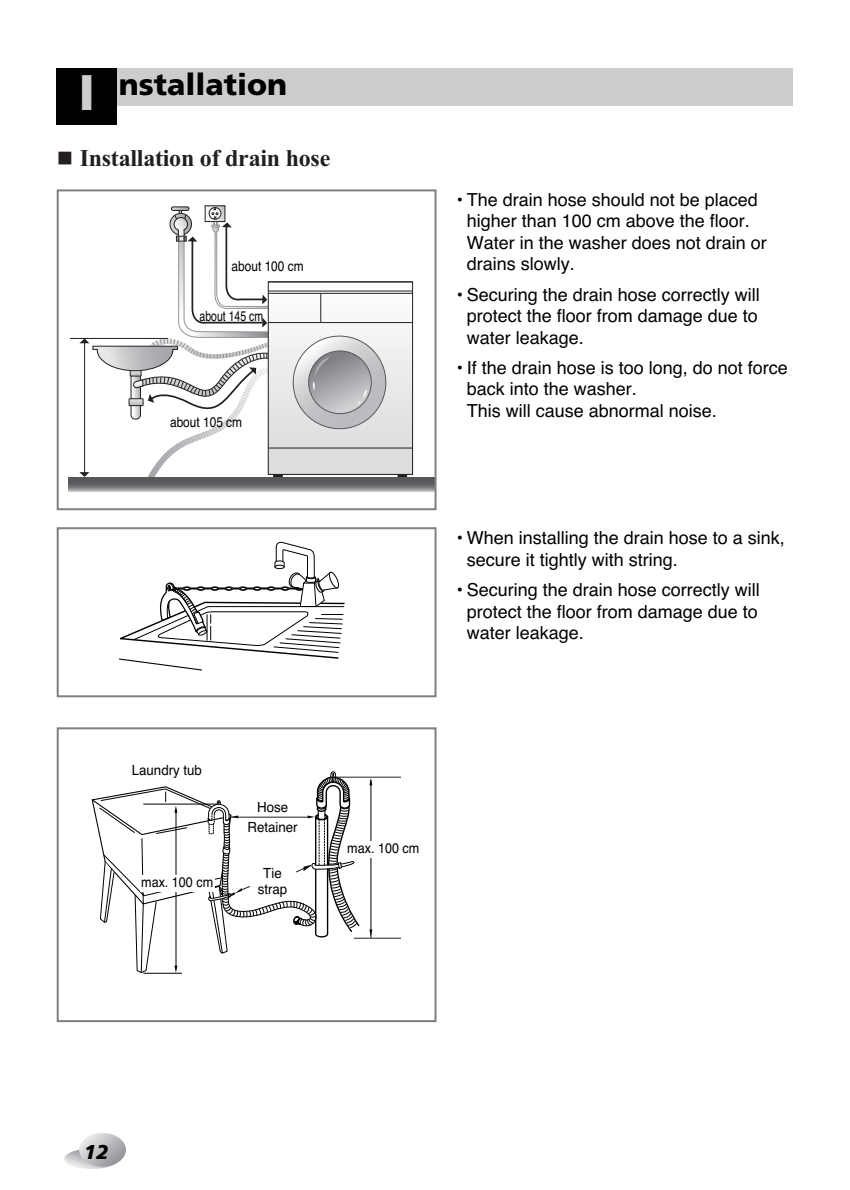
<style>
.page{position:relative;width:850px;height:1190px;background:#fff}
.page>*{position:absolute;margin:0;border:0;box-sizing:border-box;transform-origin:0 0}
.t1{font:900 50px "Frutiger";color:#ccc}
.t2{font:900 30px "Frutiger";color:#000}
.t3{font:700 24px "Times New Roman";letter-spacing:-.01em;color:#231f20}
.t4{font:italic 900 20px "Frutiger";color:#000}
.t5{font:18px/21.6px "Helvetica";color:#000}
.t6{font:14px/20px "Helvetica";color:#000;text-align:center;scale:.95 1}
.t7{font:14px "Helvetica";color:#000;scale:.85 1}
.t8{font:14px "Helvetica";color:#000;scale:.9 1}
.t9{font:14px "Helvetica";color:#000;scale:.75 1}
</style>
<div class="page">
<svg style="left:64px;top:1149px;width:55px;height:20px"></svg>
<svg style="left:79px;top:1134px;width:47px;height:33px"></svg>
<div style="left:57px;top:68px;width:736px;height:37px;background:#ccc"></div>
<div style="left:57px;top:68px;width:60px;height:57px;background:#000"></div>
<div style="left:268px;top:455px;width:145px;height:19px;background:#dcdddf"></div>
<div style="left:268px;top:281px;width:145px;height:194px;border:1px solid #231f20"></div>
<hr style="left:268px;top:281px;width:145px;height:1px;background:#231f20">
<hr style="left:269px;top:322px;width:144px;height:1px;background:#231f20">
<hr style="left:269px;top:291px;width:144px;height:1px;background:#231f20">
<hr style="left:269px;top:293px;width:144px;height:1px;background:#231f20">
<hr style="left:269px;top:448px;width:144px;height:1px;background:#231f20">
<svg style="left:398px;top:474px;width:9px;height:4px"></svg>
<svg style="left:276px;top:474px;width:7px;height:4px"></svg>
<svg style="left:320px;top:293px;width:1px;height:29px"></svg>
<hr style="left:68px;top:478px;width:367px;height:2px;background:#57585a">
<img style="left:68px;top:480px;width:366px;height:12px">
<svg style="left:293px;top:336px;width:93px;height:93px;background:#bfc0c3"></svg>
<svg style="left:70px;top:206px;width:206px;height:281px"></svg>
<hr style="left:84px;top:343px;width:1px;height:130px;background:#231f20">
<div style="left:57px;top:189px;width:380px;height:321px;border:2px solid #808080"></div>
<svg style="left:119px;top:541px;width:226px;height:130px"></svg>
<div style="left:57px;top:527px;width:380px;height:170px;border:2px solid #808080"></div>
<hr style="left:371px;top:780px;width:1px;height:157px;background:#000">
<hr style="left:143px;top:973px;width:39px;height:1px;background:#000">
<svg style="left:91px;top:771px;width:270px;height:202px"></svg>
<hr style="left:336px;top:777px;width:65px;height:1px;background:#231f20">
<hr style="left:354px;top:938px;width:47px;height:1px;background:#231f20">
<div style="left:57px;top:727px;width:380px;height:295px;border:2px solid #808080"></div>
<div style="left:140px;top:875px;width:74px;height:16px;background:#fff"></div>
<div style="left:346px;top:841px;width:75px;height:17px;background:#fff"></div>
<h1 class="t1" style="left:78px;top:72px;width:18px">I</h1>
<h2 class="t2" style="left:119px;top:72px;width:170px">nstallation</h2>
<h3 class="t3" style="left:80px;top:151px;width:252px">Installation of drain hose</h3>
<p class="t7" style="left:232px;top:261px;width:86px">about 100 cm</p>
<p class="t9" style="left:200px;top:311px;width:86px">about 145 cm</p>
<p class="t7" style="left:170px;top:417px;width:86px">about 105 cm</p>
<p class="t5" style="left:467px;top:190px;width:302px;text-indent:-11px">• The drain hose should not be placed higher than 100 cm above the floor.<br>Water in the washer does not drain or drains slowly.</p>
<p class="t5" style="left:467px;top:285px;width:294px;text-align:justify;text-indent:-11px">• Securing the drain hose correctly will protect the floor from damage due to water leakage.</p>
<p class="t5" style="left:467px;top:358px;width:323px;text-indent:-11px">• If the drain hose is too long, do not force back into the washer.<br>This will cause abnormal noise.</p>
<p class="t5" style="left:467px;top:529px;width:320px;text-indent:-11px">• When installing the drain hose to a sink, secure it tightly with string.</p>
<p class="t5" style="left:467px;top:581px;width:294px;text-align:justify;text-indent:-11px">• Securing the drain hose correctly will protect the floor from damage due to water leakage.</p>
<p class="t6" style="left:132px;top:761px;width:75px">Laundry tub</p>
<p class="t8" style="left:141px;top:877px;width:82px">max. 100 cm</p>
<p class="t6" style="left:248px;top:799px;width:54px">Hose<br>Retainer</p>
<p class="t6" style="left:258px;top:867px;width:33px;line-height:16px">Tie strap</p>
<p class="t8" style="left:347px;top:843px;width:82px">max. 100 cm</p>
<p class="t4" style="left:84px;top:1144px;width:26px">12</p>
</div>
